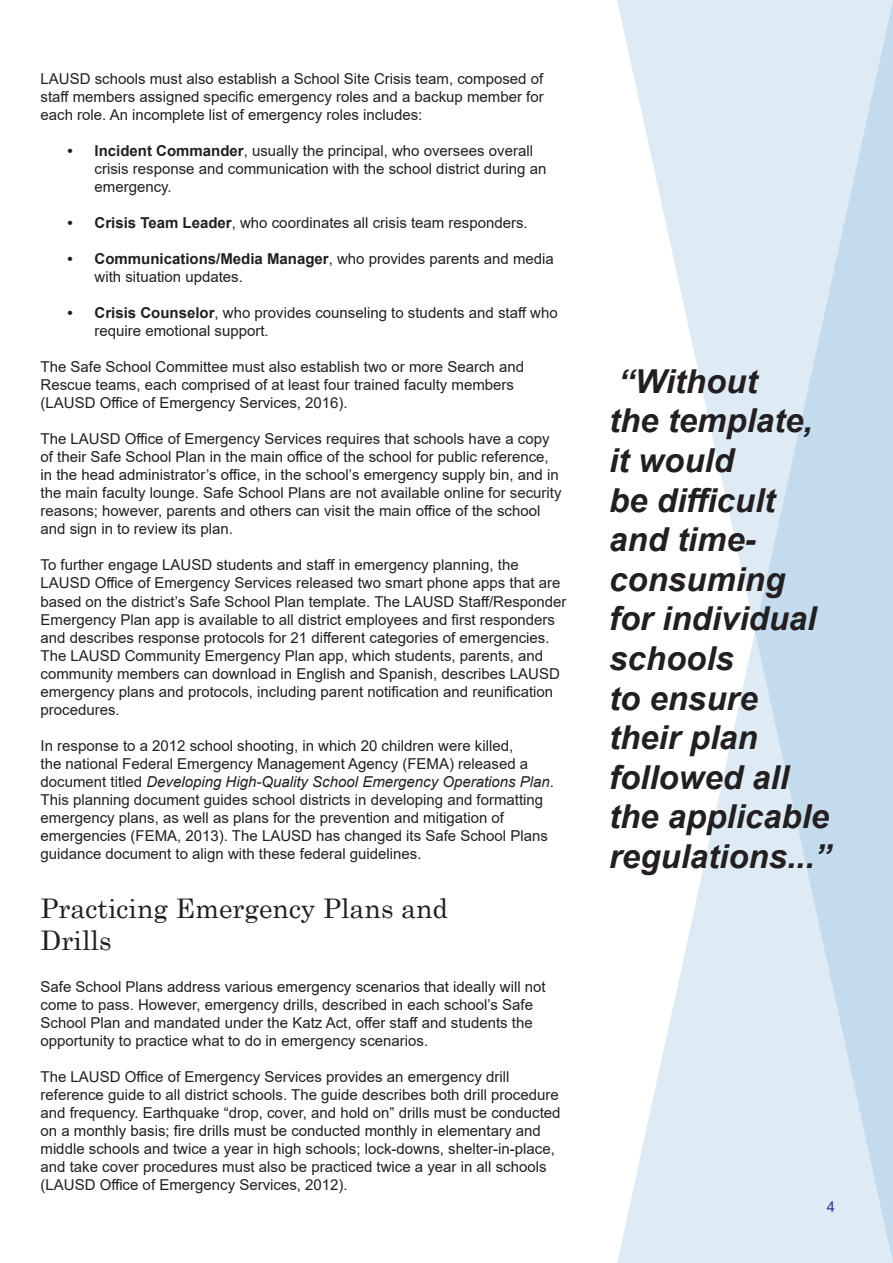
<style>
.page{position:relative;width:893px;height:1263px;background:#fff}
.page>*{position:absolute;margin:0;border:0;box-sizing:border-box;transform-origin:0 0}
.captions{font:italic 700 33px/39.6px "Arial";color:#231f20}
.section_header{font:27px/32.4px "Century Schoolbook";color:#231f20}
.Body{font:15px/18px "Arial";color:#231f20}
.headers_and_footers{font:15px "Arial";color:#253f8e}
.s1{font-weight:700}
.s2{font-style:italic}
</style>
<div class="page">
<svg style="left:617px;top:0;width:276px;height:1263px;fill:#deebf5"></svg>
<p class="Body" style="left:40px;top:70px;width:505px;text-align:justify">LAUSD schools must also establish a School Site Crisis team, composed of staff members assigned specific emergency roles and a backup member for each role. An incomplete list of emergency roles includes:</p>
<p class="Body" style="left:94px;top:142px;width:453px;text-indent:-27px"><span class="s1">• Incident Commander</span>, usually the principal, who oversees overall crisis response and communication with the school district during an emergency.</p>
<p class="Body" style="left:68px;top:214px;width:462px"><span class="s1">• Crisis Team Leader</span>, who coordinates all crisis team responders.</p>
<p class="Body" style="left:94px;top:250px;width:461px;text-indent:-27px"><span class="s1">• Communications/Media Manager</span>, who provides parents and media with situation updates.</p>
<p class="Body" style="left:94px;top:304px;width:465px;text-indent:-27px"><span class="s1">• Crisis Counselor</span>, who provides counseling to students and staff who require emotional support.</p>
<p class="Body" style="left:40px;top:358px;width:485px">The Safe School Committee must also establish two or more Search and<br>Rescue teams, each comprised of at least four trained faculty members (LAUSD Office of Emergency Services, 2016).</p>
<p class="Body" style="left:40px;top:430px;width:523px">The LAUSD Office of Emergency Services requires that schools have a copy of their Safe School Plan in the main office of the school for public reference, in the head administrator’s office, in the school’s emergency supply bin, and in the main faculty lounge. Safe School Plans are not available online for security reasons; however, parents and others can visit the main office of the school and sign in to review its plan.</p>
<p class="Body" style="left:40px;top:556px;width:528px">To further engage LAUSD students and staff in emergency planning, the LAUSD Office of Emergency Services released two smart phone apps that are based on the district’s Safe School Plan template. The LAUSD Staff/Responder Emergency Plan app is available to all district employees and first responders and describes response protocols for 21 different categories of emergencies.<br>The LAUSD Community Emergency Plan app, which students, parents, and community members can download in English and Spanish, describes LAUSD emergency plans and protocols, including parent notification and reunification procedures.</p>
<p class="Body" style="left:40px;top:736px;width:515px">In response to a 2012 school shooting, in which 20 children were killed,<br>the national Federal Emergency Management Agency (FEMA) released a document titled <span class="s2">Developing High-Quality School Emergency Operations Plan</span>.<br>This planning document guides school districts in developing and formatting emergency plans, as well as plans for the prevention and mitigation of emergencies (FEMA, 2013). The LAUSD has changed its Safe School Plans guidance document to align with these federal guidelines.</p>
<p class="section_header" style="left:40px;top:889px;width:409px">Practicing Emergency Plans and<br>Drills</p>
<p class="Body" style="left:40px;top:977px;width:507px">Safe School Plans address various emergency scenarios that ideally will not come to pass. However, emergency drills, described in each school’s Safe School Plan and mandated under the Katz Act, offer staff and students the opportunity to practice what to do in emergency scenarios.</p>
<p class="Body" style="left:40px;top:1067px;width:522px">The LAUSD Office of Emergency Services provides an emergency drill reference guide to all district schools. The guide describes both drill procedure and frequency. Earthquake “drop, cover, and hold on” drills must be conducted on a monthly basis; fire drills must be conducted monthly in elementary and middle schools and twice a year in high schools; lock-downs, shelter-in-place, and take cover procedures must also be practiced twice a year in all schools (LAUSD Office of Emergency Services, 2012).</p>
<p class="captions" style="left:609px;top:362px;width:223px">“Without<br>the template, it would<br>be difficult and time&shy;consuming for individual schools<br>to ensure their plan followed all the applicable regulations...”</p>
<p class="headers_and_footers" style="left:827px;top:1196px;width:10px">4</p>
</div>
